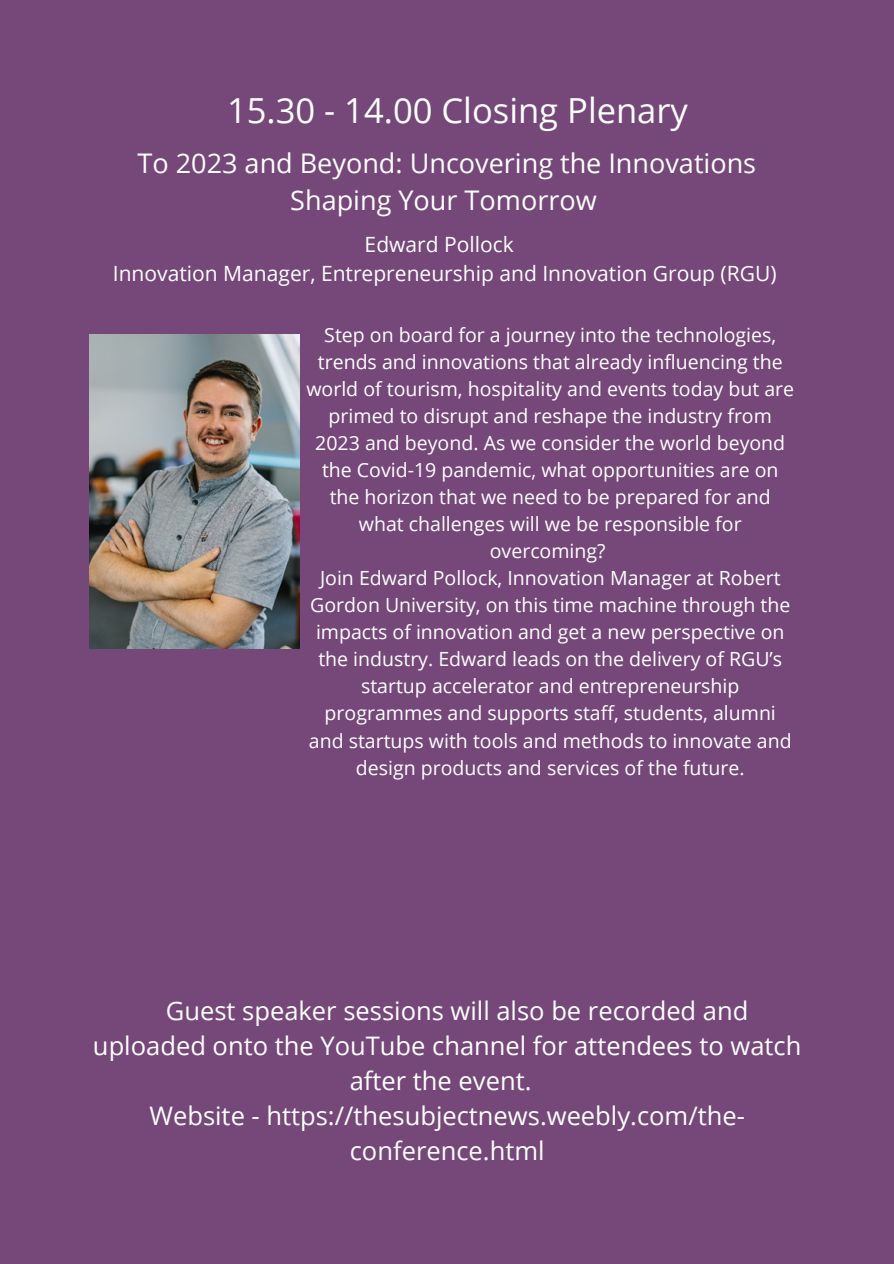
<style>
.page{position:relative;width:894px;height:1264px;background:#fff}
.page>*{position:absolute;margin:0;border:0;box-sizing:border-box;transform-origin:0 0}
.t1{font:34.5px "Open Sans";color:#fff}
.t2{font:27px/37.2px "Open Sans";color:#fff;text-align:center}
.t3{font:25.5px/35px "Open Sans";color:#fff;text-align:center}
.t4{font:21px "Open Sans";color:#fff}
.t5{font:19.5px/27px "Open Sans";color:#fff;text-align:center}
</style>
<div class="page">
<div style="left:0;top:0;width:893px;height:1263px;background:#76487a"></div>
<img style="left:89px;top:334px;width:210px;height:314px">
<p class="t1" style="left:227px;top:86px;width:462px">15.30 - 14.00 Closing Plenary</p>
<p class="t2" style="left:137px;top:143px;width:620px">To 2023 and Beyond: Uncovering the Innovations<br>Shaping Your Tomorrow</p>
<p class="t4" style="left:364px;top:229px;width:151px">Edward Pollock</p>
<p class="t4" style="left:113px;top:258px;width:665px">Innovation Manager, Entrepreneurship and Innovation Group (RGU)</p>
<p class="t5" style="left:306px;top:321px;width:489px">Step on board for a journey into the technologies, trends and innovations that already influencing the world of tourism, hospitality and events today but are primed to disrupt and reshape the industry from 2023 and beyond. As we consider the world beyond the Covid-19 pandemic, what opportunities are on the horizon that we need to be prepared for and what challenges will we be responsible for overcoming?</p>
<p class="t5" style="left:309px;top:564px;width:484px">Join Edward Pollock, Innovation Manager at Robert Gordon University, on this time machine through the impacts of innovation and get a new perspective on the industry. Edward leads on the delivery of RGU’s startup accelerator and entrepreneurship programmes and supports staff, students, alumni and startups with tools and methods to innovate and design products and services of the future.</p>
<p class="t3" style="left:166px;top:992px;width:584px">Guest speaker sessions will also be recorded and</p>
<p class="t3" style="left:93px;top:1027px;width:709px">uploaded onto the YouTube channel for attendees to watch</p>
<p class="t3" style="left:349px;top:1062px;width:183px">after the event.</p>
<p class="t3" style="left:149px;top:1097px;width:597px">Website - https://thesubjectnews.weebly.com/the&shy;conference.html</p>
</div>
